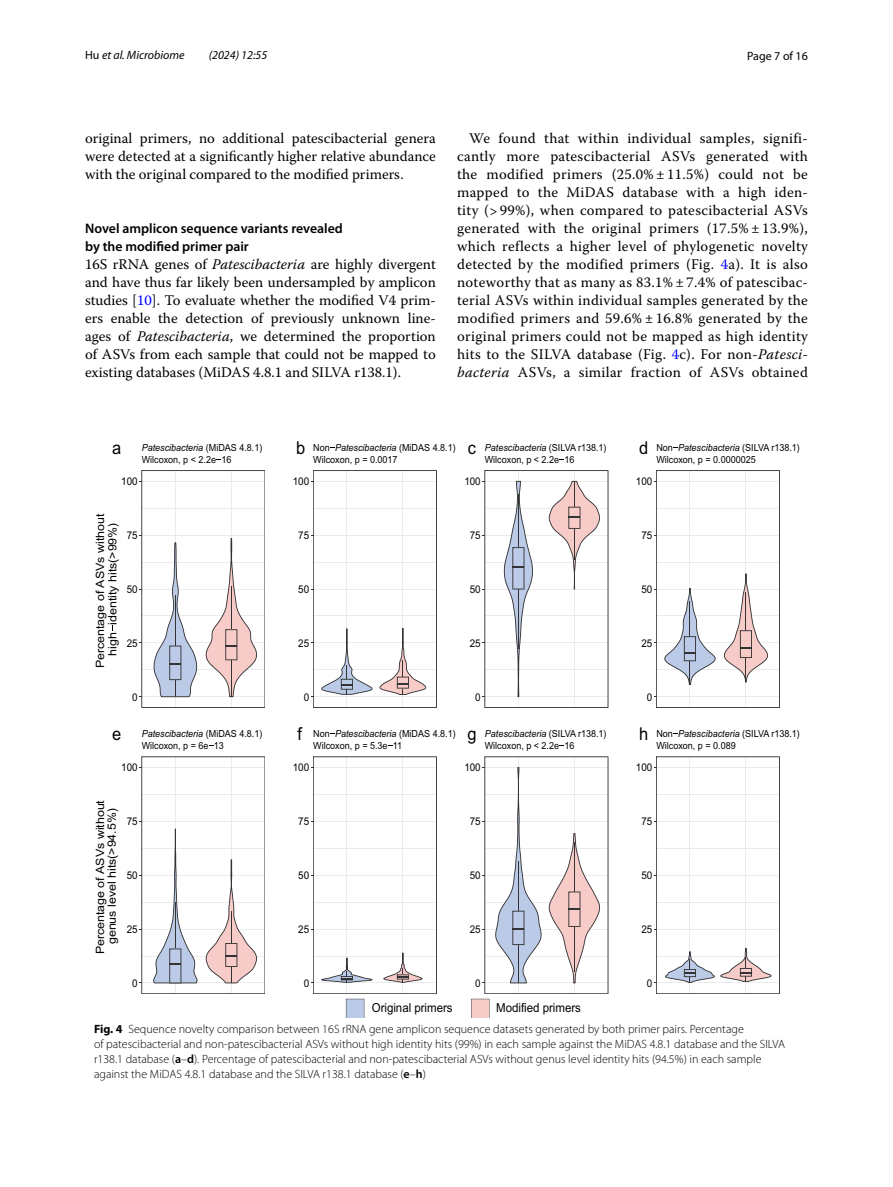
<style>
.page{position:relative;width:893px;height:1187px;background:#fff}
.page>*{position:absolute;margin:0;border:0;box-sizing:border-box;transform-origin:0 0}
.t1{font:17.7px "Arial MT11";color:#000;scale:.92 1}
.t2{font:17.7px "Arial MT9";color:#000;scale:.92 1}
.t3{font:17.7px "Arial MT10";color:#000;scale:.92 1}
.t4{font:14.7px/18px "Warnock Pro";color:#000;text-align:justify}
.t5{font:600 13.8px/18px "Myriad Pro";color:#000}
.t6{font:12.45px "Arial MT11";color:#000;scale:.92 1}
.t7{font:300 12px/15px "Myriad Pro";color:#000}
.t8{font:italic 12px "Myriad Pro";color:#000}
.t9{font:12px "Myriad Pro";color:#000}
.t10{font:11.4px/12.5px "Arial MT9";color:#000;text-align:center;scale:1.08 1}
.t11{font:11.4px/11.7px "Arial MT11";color:#000;text-align:center;scale:1.08 1}
.t12{font:10.65px "Arial MT11";color:#000;scale:.92 1}
.t13{font:10.65px "Arial MT10";color:#000;scale:.92 1}
.t14{font:10.65px "Arial MT9";color:#000;scale:.92 1}
.t15{font:9.75px/12.6px "Arial MT11";color:#000;scale:.92 1}
.t16{font:9.75px "Arial Italic MT2";color:#000;scale:.92 1}
.t17{font:9.75px "Arial MT10";color:#000;scale:.92 1}
.t18{font:9.75px "Arial MT9";color:#000;scale:.92 1}
.s1{font-style:normal}
.s2{font-style:italic}
.s3{color:#00f}
.s4{font-family:"Arial MT9"}
.s5{font-size:17.7px}
.s6{font-family:"Arial Italic MT2"}
.s7{font-family:"Arial MT10"}
.s8{font-family:"Arial MT11"}
.s9{font-weight:700}
.s10{font-weight:600}
</style>
<div class="page">
<svg style="left:139px;top:470px;width:126px;height:237px"></svg>
<svg style="left:311px;top:470px;width:125px;height:237px"></svg>
<svg style="left:483px;top:470px;width:125px;height:237px"></svg>
<svg style="left:654px;top:470px;width:125px;height:237px"></svg>
<svg style="left:139px;top:756px;width:126px;height:237px"></svg>
<svg style="left:392px;top:745px;width:45px;height:249px"></svg>
<svg style="left:311px;top:756px;width:125px;height:261px"></svg>
<svg style="left:471px;top:756px;width:137px;height:261px"></svg>
<svg style="left:654px;top:756px;width:125px;height:237px"></svg>
<p class="t8" style="left:85px;top:48px;width:101px"><span class="s1">Hu</span> et al. Microbiome</p>
<p class="t8" style="left:209px;top:48px;width:60px">(2024) 12:55</p>
<p class="t9" style="left:747px;top:48px;width:62px">Page 7 of 16</p>
<p class="t4" style="left:85px;top:128px;width:352px">original primers, no additional patescibacterial genera were detected at a significantly higher relative abundance with the original compared to the modified primers.</p>
<p class="t5" style="left:85px;top:219px;width:259px">Novel amplicon sequence variants revealed by the modified primer pair</p>
<p class="t4" style="left:85px;top:254px;width:352px">16S rRNA genes of <span class="s2">Patescibacteria</span> are highly divergent and have thus far likely been undersampled by amplicon studies [<span class="s3">10</span>]. To evaluate whether the modified V4 prim&shy;ers enable the detection of previously unknown line&shy;ages of <span class="s2">Patescibacteria</span>, we determined the proportion of ASVs from each sample that could not be mapped to existing databases (MiDAS 4.8.1 and SILVA r138.1).</p>
<p class="t4" style="left:457px;top:128px;width:352px;text-indent:12px">We found that within individual samples, signifi&shy;cantly more patescibacterial ASVs generated with the modified primers (25.0%± 11.5%) could not be mapped to the MiDAS database with a high iden&shy;tity (&gt; 99%), when compared to patescibacterial ASVs generated with the original primers (17.5%± 13.9%), which reflects a higher level of phylogenetic novelty detected by the modified primers (Fig. <span class="s3">4</span>a). It is also noteworthy that as many as 83.1%± 7.4% of patescibac&shy;terial ASVs within individual samples generated by the modified primers and 59.6%± 16.8% generated by the original primers could not be mapped as high identity hits to the SILVA database (Fig. <span class="s3">4</span>c). For non-<span class="s2">Patesci&shy;bacteria</span> ASVs, a similar fraction of ASVs obtained</p>
<p class="t2" style="left:112px;top:437px;width:11px">a</p>
<p class="t16" style="left:142px;top:441px;width:133px">Patescibacteria <span class="s4">(MiDAS 4.8.1)</span></p>
<p class="t18" style="left:142px;top:454px;width:99px">Wilcoxon, p &lt; 2.2e 16</p>
<p class="t17" style="left:296px;top:441px;width:175px"><span class="s5">b</span> Non <span class="s6">Patescibacteria</span> (MiDAS 4.8.1)</p>
<p class="t17" style="left:313px;top:454px;width:93px">Wilcoxon, p = 0.0017</p>
<p class="t3" style="left:468px;top:437px;width:10px">c</p>
<p class="t16" style="left:485px;top:441px;width:134px">Patescibacteria <span class="s7">(SILVA r138.1)</span></p>
<p class="t17" style="left:485px;top:454px;width:99px">Wilcoxon, p &lt; 2.2e 16</p>
<p class="t1" style="left:639px;top:437px;width:11px">d</p>
<p class="t15" style="left:656px;top:441px;width:158px">Non <span class="s6">Patescibacteria</span> (SILVA r138.1)<br>Wilcoxon, p = 0.0000025</p>
<p class="t14" style="left:121px;top:475px;width:19px">100</p>
<p class="t13" style="left:293px;top:475px;width:19px">100</p>
<p class="t13" style="left:464px;top:475px;width:19px">100</p>
<p class="t12" style="left:636px;top:475px;width:19px">100</p>
<p class="t10" style="left:94px;top:667px;width:144px;rotate:-90deg">Percentage of ASVs without high identity hits(&gt;99%)</p>
<p class="t14" style="left:127px;top:529px;width:13px">75</p>
<p class="t14" style="left:127px;top:583px;width:13px">50</p>
<p class="t14" style="left:127px;top:637px;width:13px">25</p>
<p class="t13" style="left:298px;top:529px;width:13px">75</p>
<p class="t13" style="left:470px;top:529px;width:13px">75</p>
<p class="t12" style="left:641px;top:529px;width:13px">75</p>
<p class="t13" style="left:298px;top:583px;width:13px">50</p>
<p class="t13" style="left:470px;top:583px;width:13px">50</p>
<p class="t12" style="left:641px;top:583px;width:13px">50</p>
<p class="t13" style="left:298px;top:637px;width:13px">25</p>
<p class="t13" style="left:470px;top:637px;width:13px">25</p>
<p class="t12" style="left:641px;top:637px;width:13px">25</p>
<p class="t14" style="left:132px;top:690px;width:7px">0</p>
<p class="t13" style="left:304px;top:690px;width:7px">0</p>
<p class="t13" style="left:475px;top:690px;width:7px">0</p>
<p class="t12" style="left:647px;top:690px;width:7px">0</p>
<p class="t1" style="left:112px;top:723px;width:11px">e</p>
<p class="t16" style="left:142px;top:727px;width:133px">Patescibacteria <span class="s8">(MiDAS 4.8.1)</span></p>
<p class="t15" style="left:142px;top:739px;width:91px">Wilcoxon, p = 6e 13</p>
<p class="t1" style="left:298px;top:723px;width:6px">f</p>
<p class="t15" style="left:313px;top:727px;width:156px">Non <span class="s6">Patescibacteria</span> (MiDAS 4.8.1)<br>Wilcoxon, p = 5.3e 11</p>
<p class="t1" style="left:468px;top:723px;width:11px">g</p>
<p class="t16" style="left:485px;top:727px;width:134px">Patescibacteria <span class="s8">(SILVA r138.1)</span></p>
<p class="t15" style="left:485px;top:739px;width:99px">Wilcoxon, p &lt; 2.2e 16</p>
<p class="t1" style="left:639px;top:723px;width:11px">h</p>
<p class="t15" style="left:656px;top:727px;width:158px">Non <span class="s6">Patescibacteria</span> (SILVA r138.1)<br>Wilcoxon, p = 0.089</p>
<p class="t12" style="left:121px;top:761px;width:19px">100</p>
<p class="t12" style="left:293px;top:761px;width:19px">100</p>
<p class="t12" style="left:464px;top:761px;width:19px">100</p>
<p class="t12" style="left:636px;top:761px;width:19px">100</p>
<p class="t11" style="left:94px;top:953px;width:144px;rotate:-90deg">Percentage of ASVs without genus level hits(&gt;94.5%)</p>
<p class="t12" style="left:127px;top:815px;width:13px">75</p>
<p class="t12" style="left:127px;top:869px;width:13px">50</p>
<p class="t12" style="left:127px;top:923px;width:13px">25</p>
<p class="t12" style="left:298px;top:815px;width:13px">75</p>
<p class="t12" style="left:470px;top:815px;width:13px">75</p>
<p class="t12" style="left:641px;top:815px;width:13px">75</p>
<p class="t12" style="left:298px;top:869px;width:13px">50</p>
<p class="t12" style="left:470px;top:869px;width:13px">50</p>
<p class="t12" style="left:641px;top:869px;width:13px">50</p>
<p class="t12" style="left:298px;top:923px;width:13px">25</p>
<p class="t12" style="left:470px;top:923px;width:13px">25</p>
<p class="t12" style="left:641px;top:923px;width:13px">25</p>
<p class="t12" style="left:132px;top:976px;width:7px">0</p>
<p class="t12" style="left:304px;top:976px;width:7px">0</p>
<p class="t12" style="left:475px;top:976px;width:7px">0</p>
<p class="t12" style="left:647px;top:976px;width:7px">0</p>
<p class="t6" style="left:372px;top:1000px;width:89px">Original primers</p>
<p class="t6" style="left:496px;top:1000px;width:94px">Modified primers</p>
<p class="t7" style="left:94px;top:1021px;width:692px"><span class="s9">Fig. 4</span> Sequence novelty comparison between 16S rRNA gene amplicon sequence datasets generated by both primer pairs. Percentage<br>of patescibacterial and non-patescibacterial ASVs without high identity hits (99%) in each sample against the MiDAS 4.8.1 database and the SILVA r138.1 database (<span class="s10">a</span>–<span class="s10">d</span>). Percentage of patescibacterial and non-patescibacterial ASVs without genus level identity hits (94.5%) in each sample against the MiDAS 4.8.1 database and the SILVA r138.1 database (<span class="s10">e</span>–<span class="s10">h</span>)</p>
</div>
